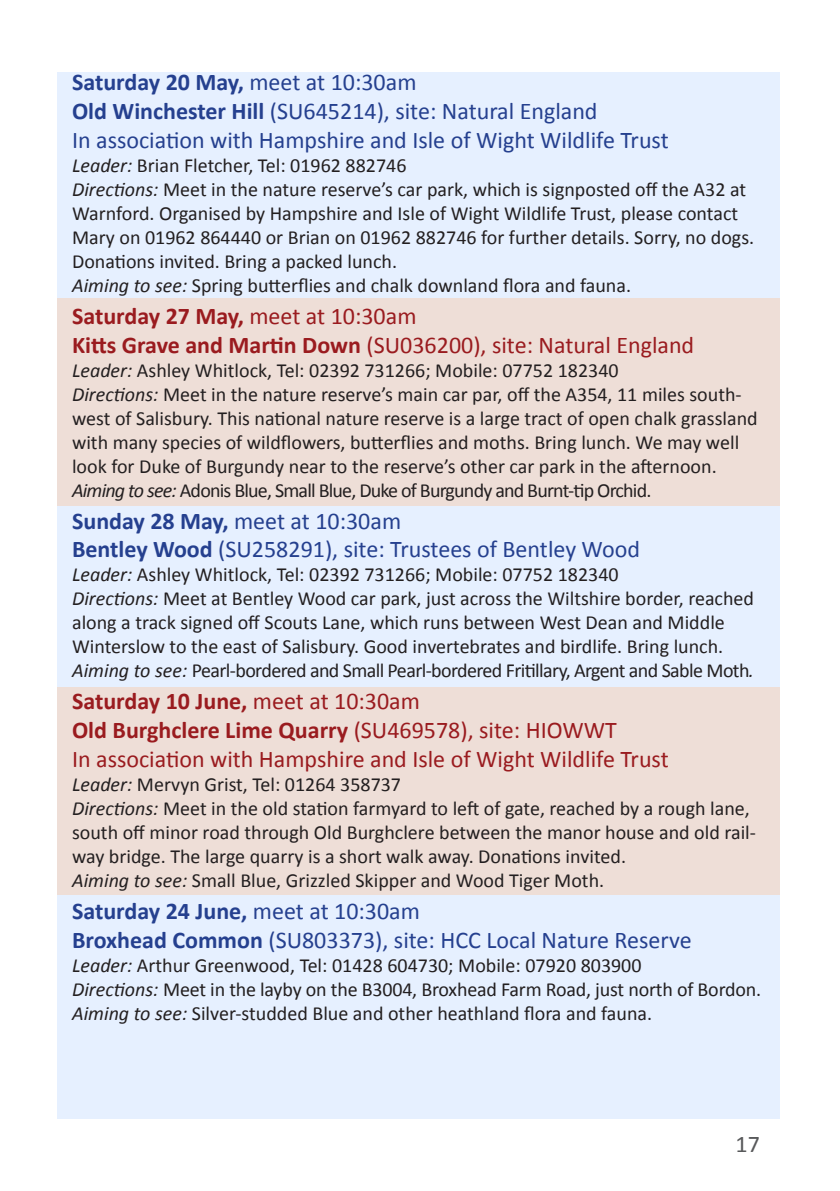
<style>
.page{position:relative;width:840px;height:1191px;background:#fff}
.page>*{position:absolute;margin:0;border:0;box-sizing:border-box;transform-origin:0 0}
.t1{font:24px/28.8px "Calibri";color:#25408f}
.t2{font:24px/28.8px "Calibri";color:#9a1b1f}
.t3{font:24px "Calibri";color:#58595b}
.t4{font:20px/24px "Calibri";color:#231f20}
.s1{font-weight:700}
.s2{font-style:italic}
</style>
<div class="page">
<div style="left:57px;top:72px;width:722px;height:1047px;background:#e6f0ff"></div>
<div style="left:57px;top:299px;width:722px;height:207px;background:#eeded7"></div>
<div style="left:57px;top:687px;width:722px;height:207px;background:#eeded7"></div>
<p class="t1" style="left:72px;top:68px;width:598px"><span class="s1">Saturday 20 May,</span> meet at 10:30am<br><span class="s1">Old Winchester Hill</span> (SU645214), site: Natural England<br>In association with Hampshire and Isle of Wight Wildlife Trust</p>
<p class="t4" style="left:72px;top:153px;width:683px"><span class="s2">Leader:</span> Brian Fletcher, Tel: 01962 882746<br><span class="s2">Directions:</span> Meet in the nature reserve’s car park, which is signposted off the A32 at Warnford. Organised by Hampshire and Isle of Wight Wildlife Trust, please contact Mary on 01962 864440 or Brian on 01962 882746 for further details. Sorry, no dogs.<br>Donations invited. Bring a packed lunch.<br><span class="s2">Aiming to see:</span> Spring butterflies and chalk downland flora and fauna.</p>
<p class="t2" style="left:72px;top:301px;width:623px"><span class="s1">Saturday 27 May,</span> meet at 10:30am<br><span class="s1">Kitts Grave and Martin Down</span> (SU036200), site: Natural England</p>
<p class="t4" style="left:72px;top:358px;width:686px"><span class="s2">Leader:</span> Ashley Whitlock, Tel: 02392 731266; Mobile: 07752 182340<br><span class="s2">Directions:</span> Meet in the nature reserve’s main car par, off the A354, 11 miles south&shy;west of Salisbury. This national nature reserve is a large tract of open chalk grassland with many species of wildflowers, butterflies and moths. Bring lunch. We may well look for Duke of Burgundy near to the reserve’s other car park in the afternoon.<br><span class="s2">Aiming to see:</span> Adonis Blue, Small Blue, Duke of Burgundy and Burnt-tip Orchid.</p>
<p class="t1" style="left:72px;top:506px;width:569px"><span class="s1">Sunday 28 May,</span> meet at 10:30am<br><span class="s1">Bentley Wood</span> (SU258291), site: Trustees of Bentley Wood</p>
<p class="t4" style="left:72px;top:563px;width:683px"><span class="s2">Leader:</span> Ashley Whitlock, Tel: 02392 731266; Mobile: 07752 182340<br><span class="s2">Directions:</span> Meet at Bentley Wood car park, just across the Wiltshire border, reached along a track signed off Scouts Lane, which runs between West Dean and Middle Winterslow to the east of Salisbury. Good invertebrates and birdlife. Bring lunch.<br><span class="s2">Aiming to see:</span> Pearl-bordered and Small Pearl-bordered Fritillary, Argent and Sable Moth<span class="s2">.</span></p>
<p class="t2" style="left:72px;top:687px;width:598px"><span class="s1">Saturday 10 June,</span> meet at 10:30am<br><span class="s1">Old Burghclere Lime Quarry</span> (SU469578), site: HIOWWT<br>In association with Hampshire and Isle of Wight Wildlife Trust</p>
<p class="t4" style="left:72px;top:772px;width:685px"><span class="s2">Leader:</span> Mervyn Grist, Tel: 01264 358737<br><span class="s2">Directions:</span> Meet in the old station farmyard to left of gate, reached by a rough lane, south off minor road through Old Burghclere between the manor house and old rail&shy;way bridge. The large quarry is a short walk away. Donations invited.<br><span class="s2">Aiming to see:</span> Small Blue, Grizzled Skipper and Wood Tiger Moth.</p>
<p class="t1" style="left:72px;top:897px;width:620px"><span class="s1">Saturday 24 June,</span> meet at 10:30am<br><span class="s1">Broxhead Common</span> (SU803373), site: HCC Local Nature Reserve</p>
<p class="t4" style="left:72px;top:953px;width:690px"><span class="s2">Leader:</span> Arthur Greenwood, Tel: 01428 604730; Mobile: 07920 803900<br><span class="s2">Directions:</span> Meet in the layby on the B3004, Broxhead Farm Road, just north of Bordon.<br><span class="s2">Aiming to see:</span> Silver-studded Blue and other heathland flora and fauna.</p>
<p class="t3" style="left:735px;top:1129px;width:26px">17</p>
</div>
